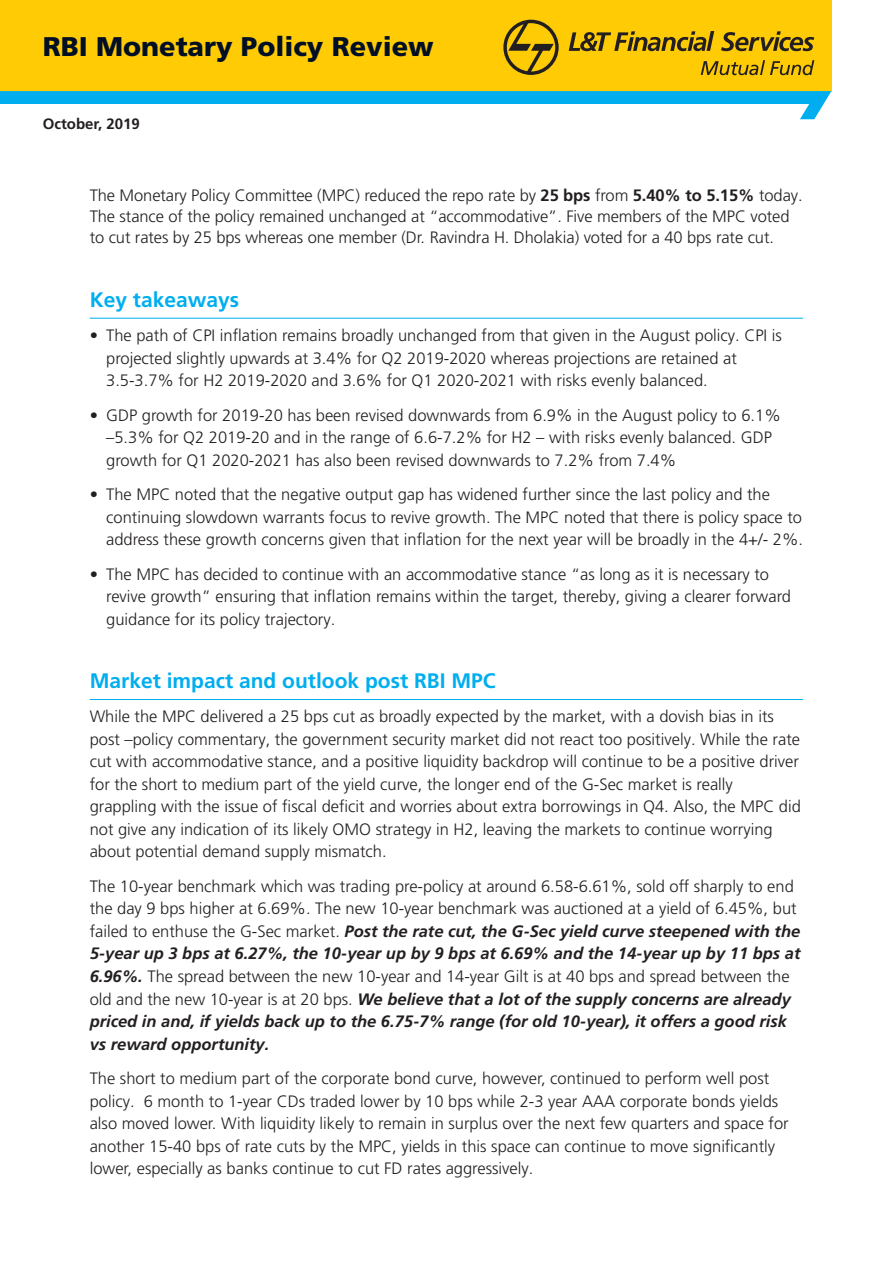
<style>
.page{position:relative;width:893px;height:1263px;background:#fff}
.page>*{position:absolute;margin:0;border:0;box-sizing:border-box;transform-origin:0 0}
.t1{font:900 27px "Frutiger LT Pro";color:#000f24}
.t2{font:700 21px "Frutiger LT Pro";color:#00aeef}
.t3{font:300 16.5px/22.5px "Frutiger LT Pro";color:#231f20}
.t4{font:700 15px "Frutiger LT Pro";color:#231f20}
.s1{font-weight:700}
.s2{font-weight:700;font-style:italic}
</style>
<div class="page">
<div style="left:0;top:0;width:831px;height:91px;background:#ffcb05"></div>
<svg style="left:0;top:91px;width:831px;height:28px"></svg>
<svg style="left:503px;top:20px;width:56px;height:55px"></svg>
<svg style="left:701px;top:60px;width:113px;height:15px"></svg>
<svg style="left:569px;top:31px;width:145px;height:20px"></svg>
<svg style="left:721px;top:31px;width:93px;height:20px"></svg>
<hr style="left:90px;top:318px;width:713px;height:1px;background:#00aeef">
<hr style="left:90px;top:699px;width:713px;height:1px;background:#00aeef">
<h1 class="t1" style="left:43px;top:30px;width:392px">RBI Monetary Policy Review</h1>
<p class="t4" style="left:43px;top:115px;width:98px">October, 2019</p>
<p class="t3" style="left:90px;top:185px;width:714px;line-height:21px">The Monetary Policy Committee (MPC) reduced the repo rate by <span class="s1">25 bps</span> from <span class="s1">5.40% to 5.15%</span> today.<br>The stance of the policy remained unchanged at “accommodative”. Five members of the MPC voted to cut rates by 25 bps whereas one member (Dr. Ravindra H. Dholakia) voted for a 40 bps rate cut.</p>
<p class="t2" style="left:90px;top:287px;width:151px">Key takeaways</p>
<p class="t3" style="left:106px;top:324px;width:677px;text-indent:-16px">• The path of CPI inflation remains broadly unchanged from that given in the August policy. CPI is projected slightly upwards at 3.4% for Q2 2019-2020 whereas projections are retained at<br>3.5-3.7% for H2 2019-2020 and 3.6% for Q1 2020-2021 with risks evenly balanced.</p>
<p class="t3" style="left:106px;top:404px;width:676px;text-indent:-16px">• GDP growth for 2019-20 has been revised downwards from 6.9% in the August policy to 6.1% –5.3% for Q2 2019-20 and in the range of 6.6-7.2% for H2 – with risks evenly balanced. GDP growth for Q1 2020-2021 has also been revised downwards to 7.2% from 7.4%</p>
<p class="t3" style="left:106px;top:483px;width:698px;text-indent:-16px">• The MPC noted that the negative output gap has widened further since the last policy and the continuing slowdown warrants focus to revive growth. The MPC noted that there is policy space to address these growth concerns given that inflation for the next year will be broadly in the 4+/- 2%.</p>
<p class="t3" style="left:106px;top:563px;width:686px;text-indent:-16px">• The MPC has decided to continue with an accommodative stance “as long as it is necessary to revive growth” ensuring that inflation remains within the target, thereby, giving a clearer forward guidance for its policy trajectory.</p>
<p class="t2" style="left:90px;top:668px;width:408px">Market impact and outlook post RBI MPC</p>
<p class="t3" style="left:90px;top:705px;width:713px">While the MPC delivered a 25 bps cut as broadly expected by the market, with a dovish bias in its post –policy commentary, the government security market did not react too positively. While the rate cut with accommodative stance, and a positive liquidity backdrop will continue to be a positive driver for the short to medium part of the yield curve, the longer end of the G-Sec market is really grappling with the issue of fiscal deficit and worries about extra borrowings in Q4. Also, the MPC did not give any indication of its likely OMO strategy in H2, leaving the markets to continue worrying about potential demand supply mismatch.</p>
<p class="t3" style="left:90px;top:875px;width:712px">The 10-year benchmark which was trading pre-policy at around 6.58-6.61%, sold off sharply to end the day 9 bps higher at 6.69%. The new 10-year benchmark was auctioned at a yield of 6.45%, but failed to enthuse the G-Sec market. <span class="s2">Post the rate cut, the G-Sec yield curve steepened with the 5-year up 3 bps at 6.27%, the 10-year up by 9 bps at 6.69% and the 14-year up by 11 bps at 6.96%.</span> The spread between the new 10-year and 14-year Gilt is at 40 bps and spread between the old and the new 10-year is at 20 bps. <span class="s2">We believe that a lot of the supply concerns are already priced in and, if yields back up to the 6.75-7% range (for old 10-year), it offers a good risk vs reward opportunity.</span></p>
<p class="t3" style="left:90px;top:1067px;width:700px">The short to medium part of the corporate bond curve, however, continued to perform well post policy. 6 month to 1-year CDs traded lower by 10 bps while 2-3 year AAA corporate bonds yields also moved lower. With liquidity likely to remain in surplus over the next few quarters and space for another 15-40 bps of rate cuts by the MPC, yields in this space can continue to move significantly lower, especially as banks continue to cut FD rates aggressively.</p>
</div>
